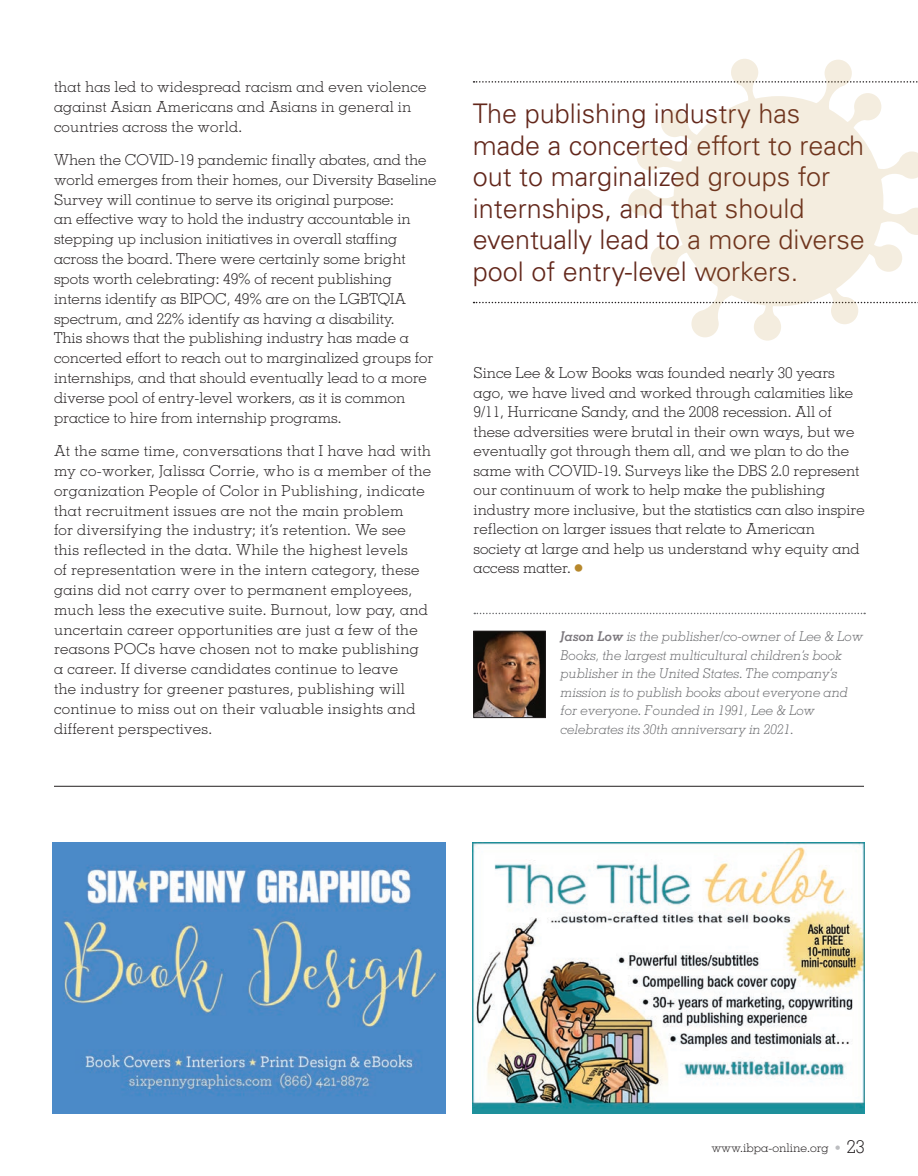
<style>
.page{position:relative;width:918px;height:1176px;background:#fff}
.page>*{position:absolute;margin:0;border:0;box-sizing:border-box;transform-origin:0 0}
.pull_quote_right{font:300 27px/31.5px "Univers LT Std";color:#63271b}
.body{font:300 15px/19.8px "Memphis LT Std";letter-spacing:.01em;color:#231f20}
.body-last{font:300 15px/19.5px "Memphis LT Std";color:#231f20}
.author_bio{font:italic 300 13.5px/18.5px "Memphis LT Std";letter-spacing:-.01em;color:#6c6d70}
.t1{font:300 12px "Memphis LT Std";color:#231f20}
.s1{font-family:"Universal Std Newswith Comm Pi";font-weight:400;color:#b7882c}
.s2{font-weight:700;color:#7c787d}
.s3{color:#bcbdc0}
.s4{font-size:18px}
</style>
<div class="page">
<img style="left:53px;top:842px;width:392px;height:271px">
<hr style="left:54px;top:785px;width:810px;height:1px;background:#231f20">
<svg style="left:474px;top:81px;width:154px;height:2px"></svg>
<svg style="left:474px;top:302px;width:154px;height:1px"></svg>
<img style="left:473px;top:842px;width:391px;height:270px">
<svg style="left:474px;top:612px;width:391px;height:2px"></svg>
<img style="left:476px;top:632px;width:68px;height:83px">
<div style="left:474px;top:630px;width:72px;height:87px;border:1px solid #231f20"></div>
<svg style="left:628px;top:59px;width:290px;height:281px;fill:#f4eddf"></svg>
<p class="body" style="left:54px;top:77px;width:374px">that has led to widespread racism and even violence against Asian Americans and Asians in general in countries across the world.</p>
<p class="body" style="left:54px;top:150px;width:384px">When the COVID-19 pandemic finally abates, and the world emerges from their homes, our Diversity Baseline Survey will continue to serve its original purpose:<br>an effective way to hold the industry accountable in stepping up inclusion initiatives in overall staffing across the board. There were certainly some bright spots worth celebrating: 49% of recent publishing interns identify as BIPOC, 49% are on the LGBTQIA spectrum, and 22% identify as having a disability.<br>This shows that the publishing industry has made a concerted effort to reach out to marginalized groups for internships, and that should eventually lead to a more diverse pool of entry-level workers, as it is common practice to hire from internship programs.</p>
<p class="body" style="left:54px;top:440px;width:379px">At the same time, conversations that I have had with my co-worker, Jalissa Corrie, who is a member of the organization People of Color in Publishing, indicate that recruitment issues are not the main problem<br>for diversifying the industry; it’s retention. We see this reflected in the data. While the highest levels<br>of representation were in the intern category, these gains did not carry over to permanent employees, much less the executive suite. Burnout, low pay, and uncertain career opportunities are just a few of the reasons POCs have chosen not to make publishing a career. If diverse candidates continue to leave<br>the industry for greener pastures, publishing will continue to miss out on their valuable insights and different perspectives.</p>
<p class="pull_quote_right" style="left:473px;top:98px;width:394px">The publishing industry has made a concerted effort to reach out to marginalized groups for internships, and that should eventually lead to a more diverse pool of entry-level workers.</p>
<p class="body-last" style="left:474px;top:363px;width:393px">Since Lee &amp; Low Books was founded nearly 30 years ago, we have lived and worked through calamities like 9/11, Hurricane Sandy, and the 2008 recession. All of these adversities were brutal in their own ways, but we eventually got through them all, and we plan to do the same with COVID-19. Surveys like the DBS 2.0 represent our continuum of work to help make the publishing industry more inclusive, but the statistics can also inspire reflection on larger issues that relate to American society at large and help us understand why equity and access matter. <span class="s1">⦁</span></p>
<p class="author_bio" style="left:561px;top:627px;width:304px"><span class="s2">Jason Low</span> is the publisher/co-owner of Lee &amp; Low Books, the largest multicultural children’s book publisher in the United States. The company’s mission is to publish books about everyone and for everyone. Founded in 1991, Lee &amp; Low celebrates its 30th anniversary in 2021.</p>
<p class="t1" style="left:711px;top:1139px;width:155px">www.ibpa-online.org <span class="s3">•</span> <span class="s4">23</span></p>
</div>
